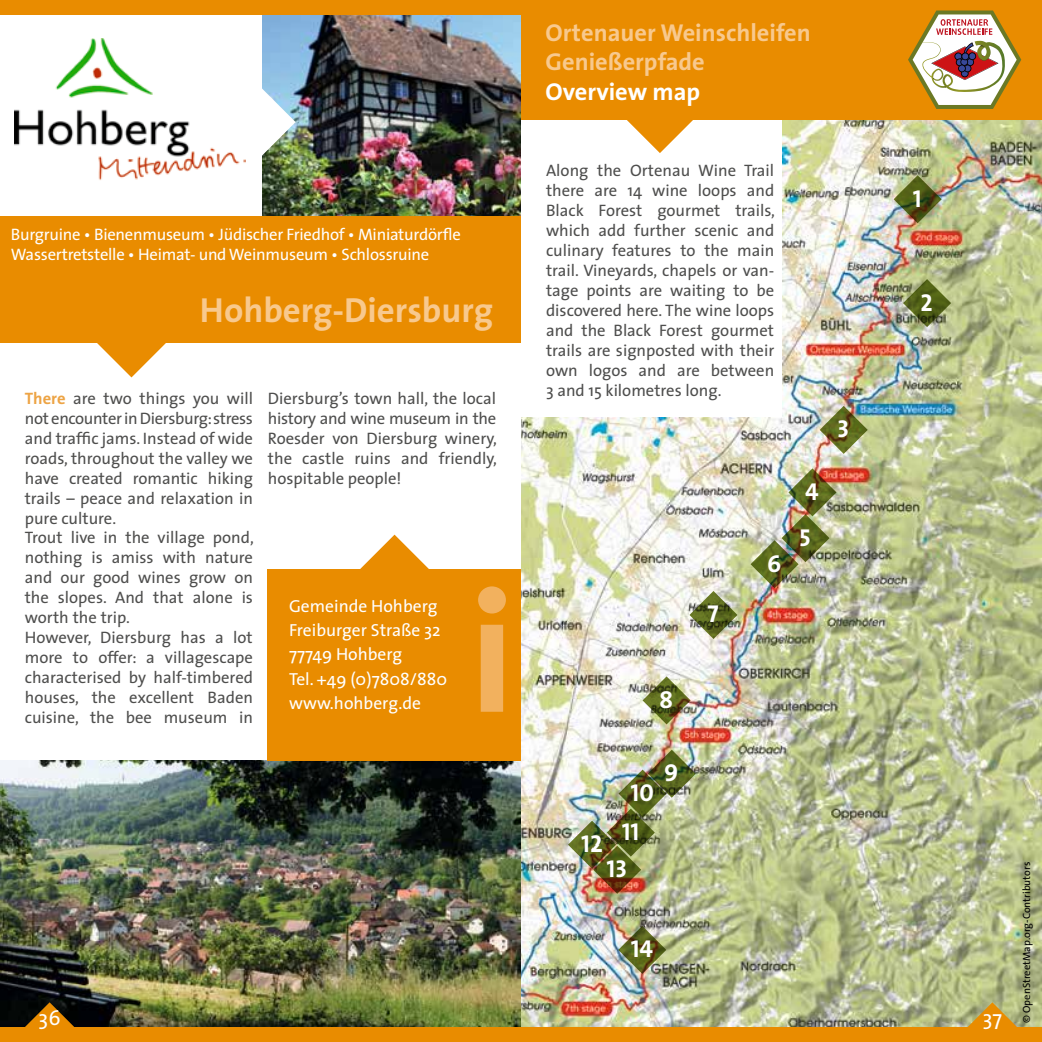
<style>
.page{position:relative;width:1042px;height:1042px;background:#fff}
.page>*{position:absolute;margin:0;border:0;box-sizing:border-box;transform-origin:0 0}
.t1{font:700 175px "The Sans";color:#f2b15e}
.t2{font:700 35px "The Sans";color:#f8c98e}
.t3{font:700 24.5px/29.4px "The Sans";color:#f8c98e}
.t4{font:24.5px/45.7px "The Sans Bold Caps";color:#fff}
.t5{font:700 24.5px "The Sans";color:#fff}
.t6{font:21px "The Sans";color:#fff}
.t7{font:17.5px/24.2px "The Sans";color:#fff}
.t8{font:16.62px/19.9px "The Sans";color:#4e4e4d;text-align:justify}
.t9{font:16.62px/19.9px "The Sans";letter-spacing:-.015em;color:#fff}
.t10{font:10.5px "The Sans";color:#000}
.s1{font-weight:700;color:#eda445}
</style>
<div class="page">
<img style="left:262px;top:15px;width:259px;height:201px">
<img style="left:262px;top:87px;width:34px;height:70px">
<img style="left:15px;top:38px;width:231px;height:142px">
<img style="left:0;top:760px;width:521px;height:267px">
<img style="left:521px;top:119px;width:521px;height:908px">
<div style="left:0;top:0;width:1042px;height:15px;background:#e98c00"></div>
<div style="left:0;top:1027px;width:1042px;height:15px;background:#e98c00"></div>
<div style="left:521px;top:118px;width:260px;height:299px;background:#fff"></div>
<svg style="left:96px;top:342px;width:71px;height:35px"></svg>
<div style="left:0;top:216px;width:521px;height:126px;background:#e98c00"></div>
<svg style="left:360px;top:535px;width:69px;height:34px"></svg>
<div style="left:268px;top:569px;width:253px;height:191px;background:#e98c00"></div>
<svg style="left:625px;top:119px;width:70px;height:34px"></svg>
<div style="left:521px;top:0;width:521px;height:119px;background:#e98c00"></div>
<svg style="left:908px;top:10px;width:113px;height:99px"></svg>
<img style="left:893px;top:175px;width:48px;height:48px">
<svg style="left:903px;top:279px;width:48px;height:48px;background:#7c874d"></svg>
<img style="left:750px;top:468px;width:86px;height:120px">
<svg style="left:689px;top:591px;width:48px;height:48px;background:#939970"></svg>
<img style="left:642px;top:676px;width:48px;height:48px">
<img style="left:568px;top:750px;width:128px;height:144px">
<img style="left:618px;top:926px;width:48px;height:48px">
<img style="left:819px;top:406px;width:49px;height:48px">
<svg style="left:25px;top:1002px;width:49px;height:25px"></svg>
<svg style="left:968px;top:1002px;width:49px;height:25px"></svg>
<h3 class="t3" style="left:545px;top:17px;width:267px">Ortenauer Weinschleifen<br>Genießerpfade</h3>
<h3 class="t5" style="left:545px;top:71px;width:156px">Overview map</h3>
<p class="t9" style="left:11px;top:224px;width:451px">Burgruine • Bienenmuseum • Jüdischer Friedhof • Miniaturdörfle<br>Wassertretstelle • Heimat- und Weinmuseum • Schlossruine</p>
<h2 class="t2" style="left:200px;top:281px;width:295px">Hohberg-Diersburg</h2>
<p class="t8" style="left:25px;top:388px;width:230px;text-align:left"><span class="s1">There</span> are two things you will not encounter in Diersburg: stress and traffic jams. Instead of wide roads, throughout the valley we have created romantic hiking trails – peace and relaxation in pure culture.<br>Trout live in the village pond, nothing is amiss with nature and our good wines grow on the slopes. And that alone is worth the trip.<br>However, Diersburg has a lot more to offer: a villagescape characterised by half-timbered houses, the excellent Baden cuisine, the bee museum in</p>
<p class="t8" style="left:268px;top:388px;width:230px">Diersburg’s town hall, the local history and wine museum in the Roesder von Diersburg winery, the castle ruins and friendly, hospitable people!</p>
<p class="t7" style="left:289px;top:593px;width:160px">Gemeinde Hohberg  <br>Freiburger Straße 32<br>77749 Hohberg<br>Tel. +49 (0)7808/880 www.hohberg.de</p>
<h1 class="t1" style="left:469px;top:506px;width:48px">i</h1>
<p class="t8" style="left:546px;top:160px;width:230px">Along the Ortenau Wine Trail there are 14 wine loops and Black Forest gourmet trails, which add further scenic and culinary features to the main trail. Vineyards, chapels or van&shy;tage points are waiting to be discovered here. The wine loops and the Black Forest gourmet trails are signposted with their own logos and are between 3 and 15 kilometres long.</p>
<h3 class="t4" style="left:707px;top:591px;width:13px">7</h3>
<h3 class="t4" style="left:767px;top:540px;width:16px">6</h3>
<h3 class="t4" style="left:799px;top:468px;width:21px">4<br>5</h3>
<h3 class="t4" style="left:837px;top:405px;width:13px">3</h3>
<h3 class="t4" style="left:659px;top:676px;width:15px">8</h3>
<h3 class="t4" style="left:581px;top:820px;width:22px">12</h3>
<h3 class="t4" style="left:622px;top:772px;width:34px;line-height:39px;text-align:center">10<br>11</h3>
<h3 class="t4" style="left:606px;top:845px;width:22px">13</h3>
<h3 class="t4" style="left:664px;top:749px;width:16px">9</h3>
<h3 class="t4" style="left:631px;top:925px;width:24px">14</h3>
<h3 class="t4" style="left:913px;top:175px;width:10px">1</h3>
<h3 class="t4" style="left:920px;top:279px;width:14px">2</h3>
<p class="t6" style="left:39px;top:1000px;width:23px">36</p>
<p class="t6" style="left:982px;top:1000px;width:21px">37</p>
<p class="t10" style="left:1018px;top:1023px;width:163px;rotate:-90deg">© OpenStreetMap.org-Contributors</p>
</div>
